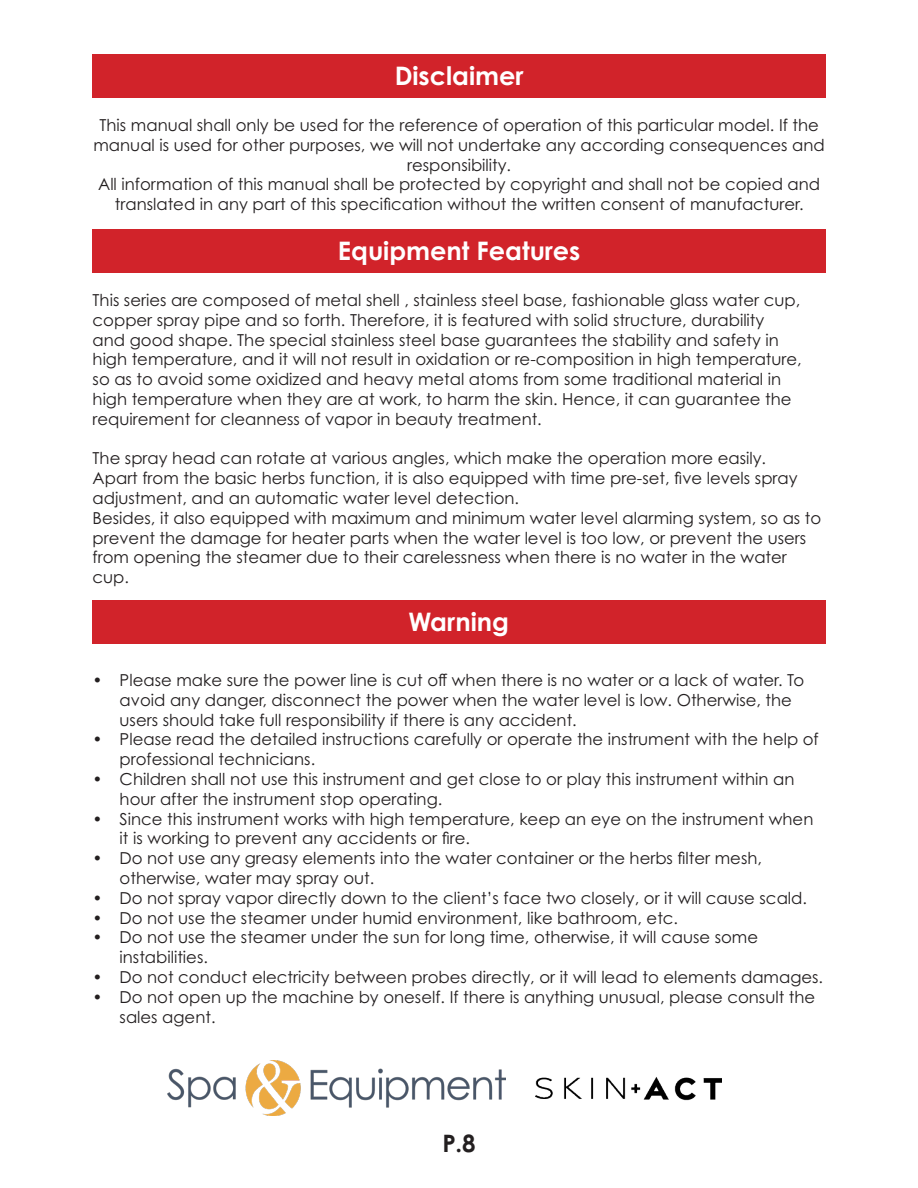
<style>
.page{position:relative;width:918px;height:1188px;background:#fff}
.page>*{position:absolute;margin:0;border:0;box-sizing:border-box;transform-origin:0 0}
.t1{font:700 25.5px "Century Gothic Pro";color:#fff}
.t2{font:700 24px "Century Gothic Pro";color:#231f20}
.t3{font:16.5px/19.8px "Century Gothic Pro";color:#231f20}
</style>
<div class="page">
<img style="left:536px;top:1077px;width:186px;height:24px">
<img style="left:168px;top:1061px;width:338px;height:55px">
<div style="left:93px;top:600px;width:733px;height:44px;background:#d1232a"></div>
<div style="left:93px;top:54px;width:733px;height:43px;background:#d1232a"></div>
<div style="left:93px;top:229px;width:733px;height:43px;background:#d1232a"></div>
<p class="t1" style="left:395px;top:60px;width:131px">Disclaimer</p>
<p class="t3" style="left:94px;top:115px;width:733px;text-align:center">This manual shall only be used for the reference of operation of this particular model. If the manual is used for other purposes, we will not undertake any according consequences and responsibility.</p>
<p class="t3" style="left:98px;top:174px;width:724px;text-align:center">All information of this manual shall be protected by copyright and shall not be copied and translated in any part of this specification without the written consent of manufacturer.</p>
<p class="t1" style="left:338px;top:235px;width:244px">Equipment Features</p>
<p class="t3" style="left:93px;top:290px;width:711px">This series are composed of metal shell , stainless steel base, fashionable glass water cup, copper spray pipe and so forth. Therefore, it is featured with solid structure, durability<br>and good shape. The special stainless steel base guarantees the stability and safety in high temperature, and it will not result in oxidation or re-composition in high temperature, so as to avoid some oxidized and heavy metal atoms from some traditional material in high temperature when they are at work, to harm the skin. Hence, it can guarantee the requirement for cleanness of vapor in beauty treatment.</p>
<p class="t3" style="left:93px;top:448px;width:707px">The spray head can rotate at various angles, which make the operation more easily.<br>Apart from the basic herbs function, it is also equipped with time pre-set, five levels spray adjustment, and an automatic water level detection.</p>
<p class="t3" style="left:93px;top:508px;width:730px">Besides, it also equipped with maximum and minimum water level alarming system, so as to prevent the damage for heater parts when the water level is too low, or prevent the users from opening the steamer due to their carelessness when there is no water in the water cup.</p>
<p class="t1" style="left:409px;top:606px;width:102px">Warning</p>
<p class="t3" style="left:120px;top:670px;width:686px;text-indent:-27px">• Please make sure the power line is cut off when there is no water or a lack of water. To avoid any danger, disconnect the power when the water level is low. Otherwise, the users should take full responsibility if there is any accident.</p>
<p class="t3" style="left:120px;top:729px;width:701px;text-indent:-27px">• Please read the detailed instructions carefully or operate the instrument with the help of professional technicians.</p>
<p class="t3" style="left:120px;top:769px;width:676px;text-indent:-27px">• Children shall not use this instrument and get close to or play this instrument within an hour after the instrument stop operating.</p>
<p class="t3" style="left:120px;top:809px;width:695px;text-indent:-27px">• Since this instrument works with high temperature, keep an eye on the instrument when it is working to prevent any accidents or fire.</p>
<p class="t3" style="left:120px;top:848px;width:644px;text-indent:-27px">• Do not use any greasy elements into the water container or the herbs filter mesh, otherwise, water may spray out.</p>
<p class="t3" style="left:93px;top:888px;width:716px">• Do not spray vapor directly down to the client’s face two closely, or it will cause scald.</p>
<p class="t3" style="left:93px;top:908px;width:587px">• Do not use the steamer under humid environment, like bathroom, etc.</p>
<p class="t3" style="left:120px;top:927px;width:640px;text-indent:-27px">• Do not use the steamer under the sun for long time, otherwise, it will cause some instabilities.</p>
<p class="t3" style="left:93px;top:967px;width:732px">• Do not conduct electricity between probes directly, or it will lead to elements damages.</p>
<p class="t3" style="left:120px;top:987px;width:697px;text-indent:-27px">• Do not open up the machine by oneself. If there is anything unusual, please consult the sales agent.</p>
<h2 class="t2" style="left:442px;top:1128px;width:35px">P.8</h2>
</div>
